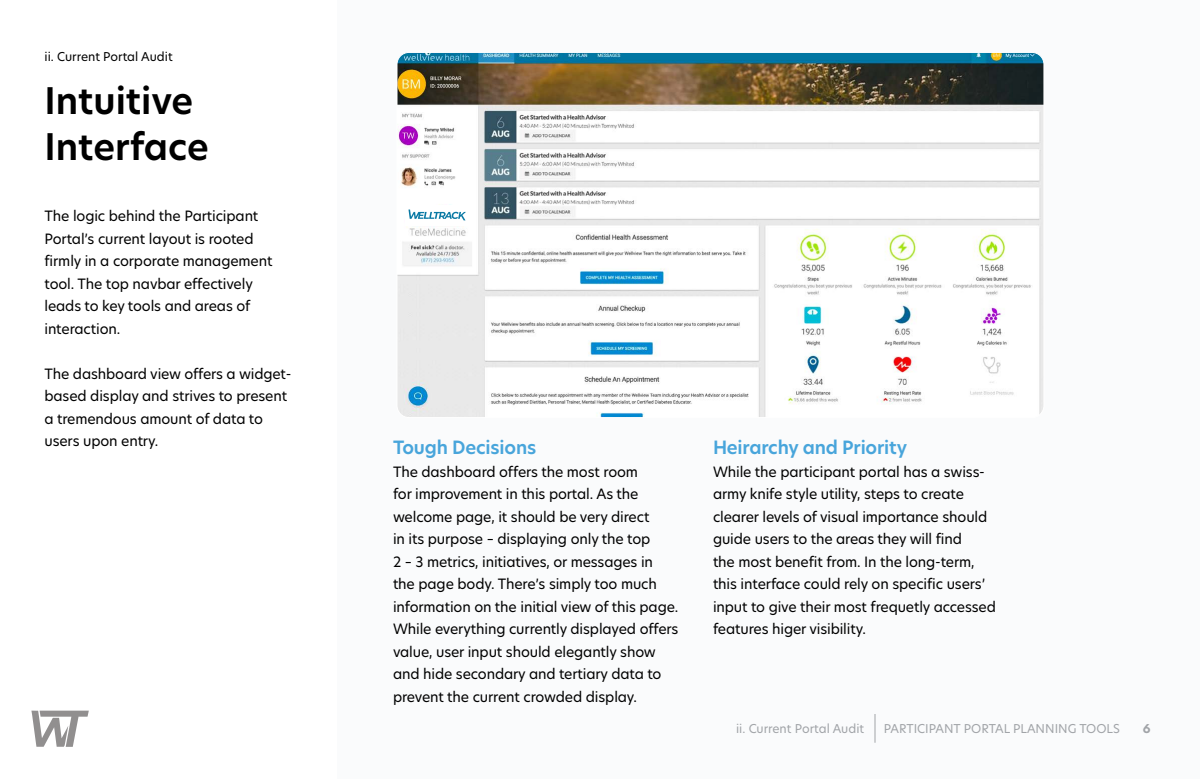
<style>
.page{position:relative;width:1200px;height:780px;background:#fff}
.page>*{position:absolute;margin:0;border:0;box-sizing:border-box;transform-origin:0 0}
.t1{font:600 36px/46px "Hero New";color:#000}
.t2{font:600 18px "Hero New";letter-spacing:-.01em;color:#48a5db}
.t3{font:14px/22.5px "Hero New";letter-spacing:-.01em;color:#000}
.t4{font:12px "Hero New";color:#a5a7aa}
.t5{font:12px "Hero New";color:#000}
.t6{font:700 12px "Hero New";color:#a5a7aa}
</style>
<div class="page">
<div style="left:337px;top:0;width:863px;height:780px;background:#fafbfc"></div>
<img style="left:398px;top:54px;width:644px;height:362px">
<svg style="left:31px;top:711px;width:58px;height:36px"></svg>
<div style="left:405px;top:205px;width:67px;height:21px;background:#fff"></div>
<svg style="left:408px;top:210px;width:58px;height:10px"></svg>
<p class="t5" style="left:44px;top:48px;width:130px">ii. Current Portal Audit</p>
<h1 class="t1" style="left:44px;top:77px;width:166px">Intuitive<br>Interface</h1>
<p class="t3" style="left:44px;top:205px;width:229px">The logic behind the Participant<br>Portal’s current layout is rooted firmly in a corporate management tool. The top navbar effectively leads to key tools and areas of interaction.</p>
<p class="t3" style="left:44px;top:362px;width:248px">The dashboard view offers a widget&shy;based display and strives to present a tremendous amount of data to users upon entry.</p>
<p class="t2" style="left:393px;top:435px;width:145px">Tough Decisions</p>
<p class="t3" style="left:393px;top:460px;width:287px">The dashboard offers the most room<br>for improvement in this portal. As the welcome page, it should be very direct<br>in its purpose – displaying only the top<br>2 – 3 metrics, initiatives, or messages in the page body. There’s simply too much information on the initial view of this page.<br>While everything currently displayed offers value, user input should elegantly show and hide secondary and tertiary data to prevent the current crowded display.</p>
<p class="t2" style="left:713px;top:435px;width:196px">Heirarchy and Priority</p>
<p class="t3" style="left:713px;top:460px;width:284px">While the participant portal has a swiss&shy;army knife style utility, steps to create clearer levels of visual importance should guide users to the areas they will find<br>the most benefit from. In the long-term, this interface could rely on specific users’ input to give their most frequetly accessed features higer visibility.</p>
<p class="t4" style="left:736px;top:720px;width:130px">ii. Current Portal Audit</p>
<p class="t4" style="left:884px;top:720px;width:238px">PARTICIPANT PORTAL PLANNING TOOLS</p>
<p class="t6" style="left:1143px;top:720px;width:9px">6</p>
</div>
